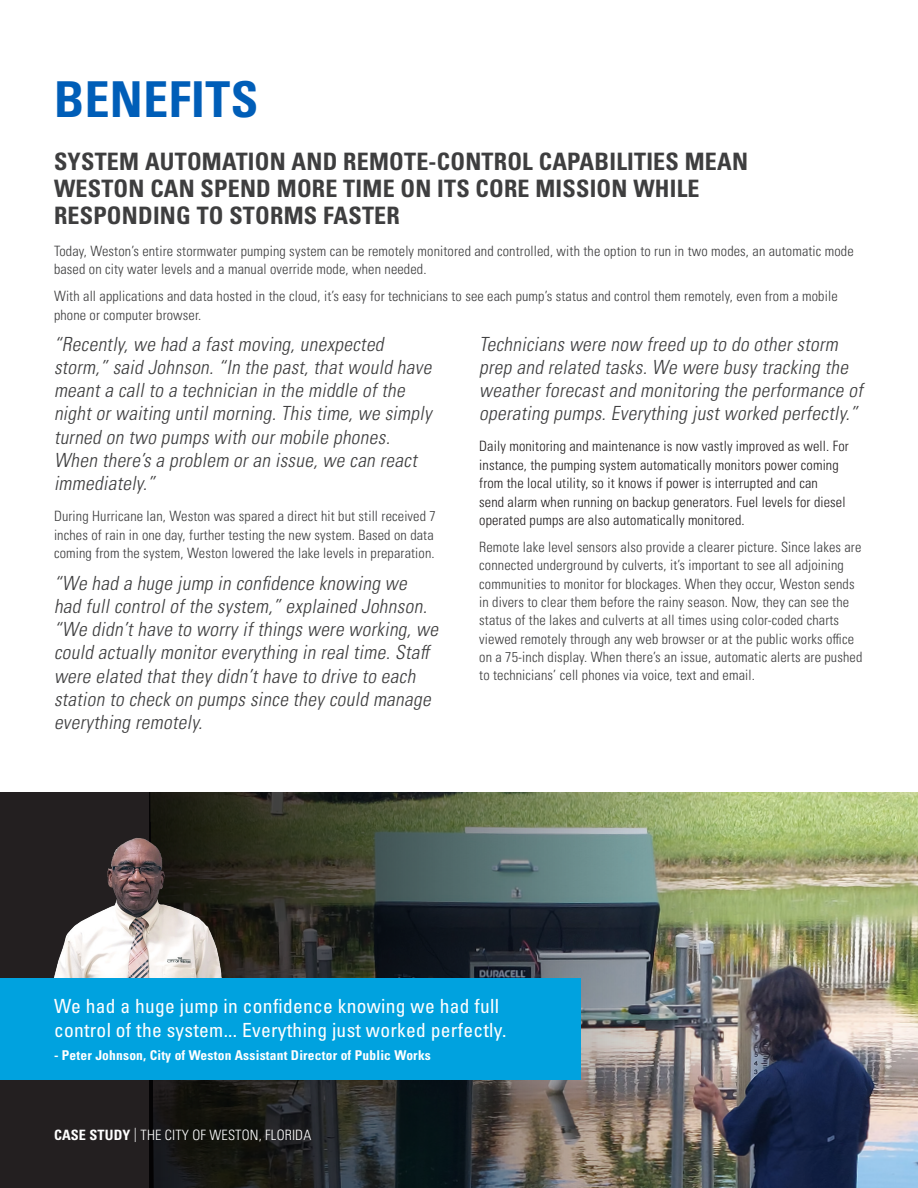
<style>
.page{position:relative;width:918px;height:1188px;background:#fff}
.page>*{position:absolute;margin:0;border:0;box-sizing:border-box;transform-origin:0 0}
.H1_-_CONTENT_HEADER{font:700 condensed 49.5px "Univers LT Pro";letter-spacing:.01em;color:#005eb8}
.H2_-_CONTENT_HEADER{font:700 condensed 24px/27px "Univers LT Pro";letter-spacing:.01em;color:#3e3e3f}
.QUOTE{font:italic 300 condensed 19.5px/23.2px "Univers LT Pro";color:#3e3e3f}
.CALLOUT{font:condensed 19.5px/23.2px "Univers LT Pro";letter-spacing:.015em;color:#fff}
.COPY{font:300 condensed 14.25px/18.3px "Univers LT Pro";letter-spacing:.01em;color:#3e3e3f}
.COPY-2{font:300 condensed 14.25px/18.3px "Univers LT Pro";letter-spacing:.01em;color:#231f20}
.COPY-3{font:300 condensed 14.25px "Univers LT Pro";letter-spacing:.01em;color:#fff}
.CALLOUT-2{font:700 condensed 13.5px "Univers LT Pro";letter-spacing:.015em;color:#fff}
.s1{font-weight:700}
</style>
<div class="page">
<div style="left:0;top:792px;width:918px;height:396px;background:#231f20"></div>
<img style="left:741px;top:792px;width:177px;height:396px">
<img style="left:149px;top:792px;width:592px;height:396px">
<img style="left:35px;top:819px;width:204px;height:160px">
<div style="left:0;top:979px;width:580px;height:101px;background:#00a2df"></div>
<p class="H1_-_CONTENT_HEADER" style="left:54px;top:69px;width:206px">BENEFITS</p>
<p class="H2_-_CONTENT_HEADER" style="left:54px;top:148px;width:696px">SYSTEM AUTOMATION AND REMOTE-CONTROL CAPABILITIES MEAN<br>WESTON CAN SPEND MORE TIME ON ITS CORE MISSION WHILE<br>RESPONDING TO STORMS FASTER</p>
<p class="COPY" style="left:54px;top:241px;width:801px">Today, Weston’s entire stormwater pumping system can be remotely monitored and controlled, with the option to run in two modes, an automatic mode based on city water levels and a manual override mode, when needed.</p>
<p class="COPY" style="left:54px;top:286px;width:785px">With all applications and data hosted in the cloud, it’s easy for technicians to see each pump’s status and control them remotely, even from a mobile phone or computer browser.</p>
<p class="QUOTE" style="left:54px;top:331px;width:383px">“Recently,we had a fastmoving,unexpected storm,” said Johnson.“In the past,thatwould have meanta callto a technician in the middle ofthe nightorwaiting untilmorning.This time,we simply turned on two pumps with ourmobile phones.<br>When there’s a problem oran issue,we can react immediately.”</p>
<p class="COPY" style="left:54px;top:506px;width:383px">During Hurricane Ian, Weston was spared a direct hit but still received 7 inches of rain in one day, further testing the new system. Based on data coming from the system, Weston lowered the lake levels in preparation.</p>
<p class="QUOTE" style="left:54px;top:570px;width:390px">“We had a huge jump in confidence knowing we had fullcontrolofthe system,” explained Johnson. “We didn’thave to worry ifthings were working,we could actually monitoreverything in realtime.Staff were elated thatthey didn’thave to drive to each station to check on pumps since they could manage everything remotely.</p>
<p class="QUOTE" style="left:479px;top:331px;width:389px">Technicians were now freed up to do otherstorm prep and related tasks.We were busy tracking the weatherforecastand monitoring the performance of operating pumps.Everything justworked perfectly.”</p>
<p class="COPY-2" style="left:479px;top:436px;width:371px">Daily monitoring and maintenance is now vastly improved as well. For instance, the pumping system automatically monitors power coming from the local utility, so it knows if power is interrupted and can<br>send alarm when running on backup generators. Fuel levels for diesel operated pumps are also automatically monitored.</p>
<p class="COPY" style="left:479px;top:537px;width:385px">Remote lake level sensors also provide a clearer picture. Since lakes are connected underground by culverts, it’s important to see all adjoining communities to monitor for blockages. When they occur, Weston sends in divers to clear them before the rainy season. Now, they can see the status of the lakes and culverts at all times using color-coded charts viewed remotely through any web browser or at the public works office on a 75-inch display. When there’s an issue, automatic alerts are pushed to technicians’ cell phones via voice, text and email.</p>
<p class="CALLOUT" style="left:54px;top:994px;width:454px">We had a huge jump in confidence knowing we had full control of the system... Everything just worked perfectly.</p>
<p class="CALLOUT-2" style="left:54px;top:1047px;width:378px">- Peter Johnson, City of Weston Assistant Director of Public Works</p>
<p class="COPY-3" style="left:54px;top:1125px;width:259px"><span class="s1">CASE STUDY</span> | THE CITY OF WESTON, FLORIDA</p>
</div>
